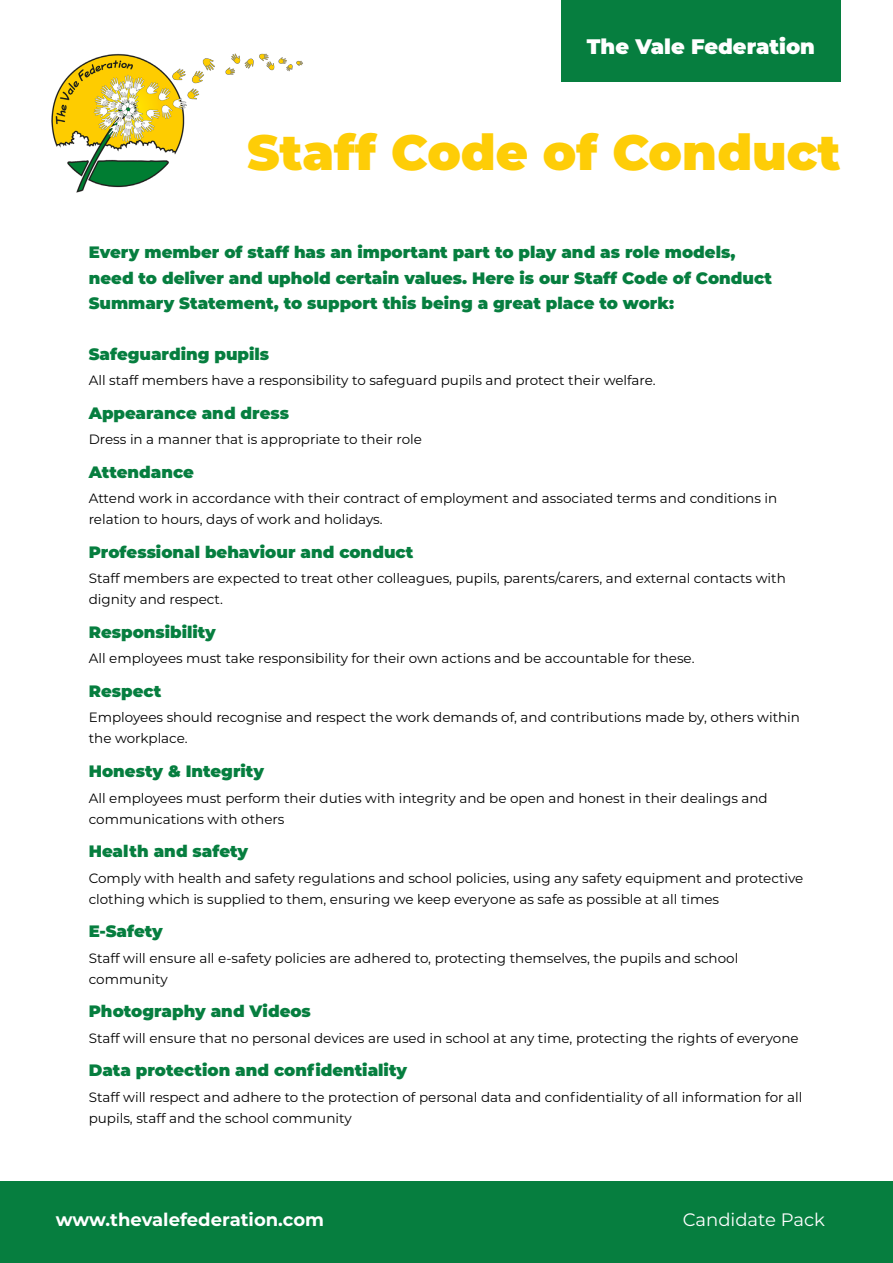
<style>
.page{position:relative;width:893px;height:1263px;background:#fff}
.page>*{position:absolute;margin:0;border:0;box-sizing:border-box;transform-origin:0 0}
.t1{font:900 49.5px "Montserrat";color:#fecd07}
.t2{font:900 21px "Montserrat";color:#fff}
.t3{font:700 18px "Montserrat";color:#fff}
.t4{font:18px "Montserrat";color:#fff}
.t5{font:900 16.5px/25.5px "Montserrat";color:#067e3f}
.t6{font:13.5px/21px "Montserrat";color:#000}
</style>
<div class="page">
<div style="left:0;top:1181px;width:893px;height:82px;background:#067e3f"></div>
<img style="left:51px;top:53px;width:252px;height:140px">
<div style="left:561px;top:0;width:279px;height:81px;background:#067e3f"></div>
<h2 class="t2" style="left:587px;top:31px;width:230px">The Vale Federation</h2>
<h1 class="t1" style="left:247px;top:116px;width:595px">Staff Code of Conduct</h1>
<p class="t5" style="left:89px;top:239px;width:685px">Every member of staff has an important part to play and as role models, need to deliver and uphold certain values. Here is our Staff Code of Conduct<br>Summary Statement, to support this being a great place to work:</p>
<p class="t5" style="left:89px;top:340px;width:182px">Safeguarding pupils</p>
<p class="t6" style="left:89px;top:370px;width:569px">All staff members have a responsibility to safeguard pupils and protect their welfare.</p>
<p class="t5" style="left:89px;top:399px;width:202px">Appearance and dress</p>
<p class="t6" style="left:89px;top:429px;width:335px">Dress in a manner that is appropriate to their role</p>
<p class="t5" style="left:89px;top:458px;width:107px">Attendance</p>
<p class="t6" style="left:89px;top:488px;width:690px">Attend work in accordance with their contract of employment and associated terms and conditions in relation to hours, days of work and holidays.</p>
<p class="t5" style="left:89px;top:538px;width:326px">Professional behaviour and conduct</p>
<p class="t6" style="left:89px;top:568px;width:699px">Staff members are expected to treat other colleagues, pupils, parents/carers, and external contacts with dignity and respect.</p>
<p class="t5" style="left:89px;top:618px;width:129px">Responsibility</p>
<p class="t6" style="left:89px;top:648px;width:607px">All employees must take responsibility for their own actions and be accountable for these.</p>
<p class="t5" style="left:89px;top:677px;width:74px">Respect</p>
<p class="t6" style="left:89px;top:707px;width:713px">Employees should recognise and respect the work demands of, and contributions made by, others within the workplace.</p>
<p class="t5" style="left:89px;top:757px;width:177px">Honesty &amp; Integrity</p>
<p class="t6" style="left:89px;top:787px;width:681px">All employees must perform their duties with integrity and be open and honest in their dealings and communications with others</p>
<p class="t5" style="left:89px;top:838px;width:161px">Health and safety</p>
<p class="t6" style="left:89px;top:867px;width:716px">Comply with health and safety regulations and school policies, using any safety equipment and protective clothing which is supplied to them, ensuring we keep everyone as safe as possible at all times</p>
<p class="t5" style="left:89px;top:918px;width:76px">E-Safety</p>
<p class="t6" style="left:89px;top:947px;width:651px">Staff will ensure all e-safety policies are adhered to, protecting themselves, the pupils and school community</p>
<p class="t5" style="left:89px;top:998px;width:224px">Photography and Videos</p>
<p class="t6" style="left:89px;top:1027px;width:711px">Staff will ensure that no personal devices are used in school at any time, protecting the rights of everyone</p>
<p class="t5" style="left:89px;top:1057px;width:320px">Data protection and confidentiality</p>
<p class="t6" style="left:89px;top:1086px;width:715px">Staff will respect and adhere to the protection of personal data and confidentiality of all information for all pupils, staff and the school community</p>
<h3 class="t3" style="left:56px;top:1207px;width:270px">www.thevalefederation.com</h3>
<h3 class="t4" style="left:683px;top:1207px;width:144px">Candidate Pack</h3>
</div>
